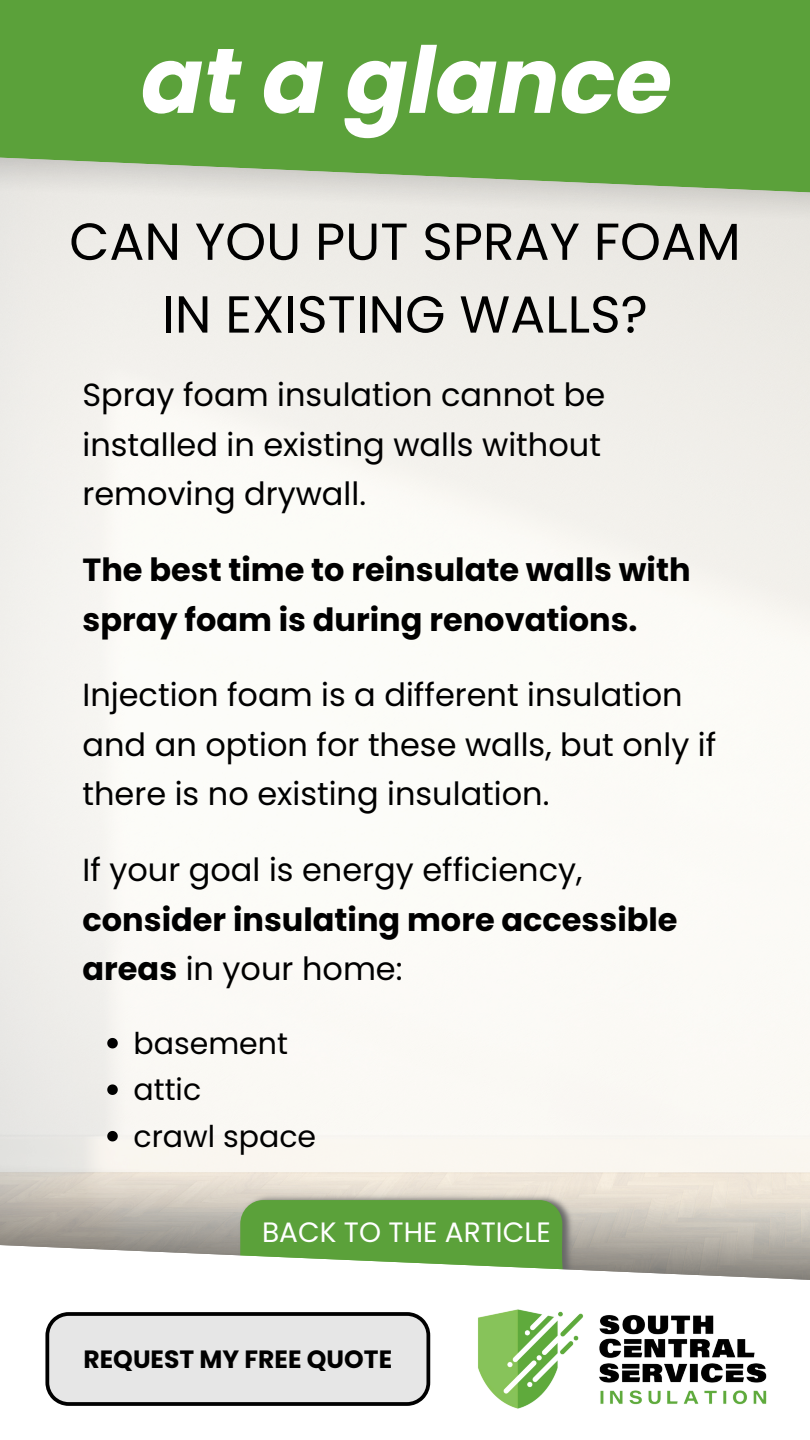
<style>
.page{position:relative;width:810px;height:1440px;background:#fff}
.page>*{position:absolute;margin:0;border:0;box-sizing:border-box;transform-origin:0 0}
.t1{font:italic 700 92px "Poppins";color:#fff}
.t2{font:52px/72.8px "Poppins";color:#000;text-align:center}
.t3{font:32px/49.5px "Poppins";color:#000}
.t4{font:700 32px/49.5px "Poppins";color:#000}
.t5{font:30px "Poppins";color:#000}
.t6{font:28px "Poppins";color:#fff}
.t7{font:700 25px "Poppins";color:#000}
.s1{font-weight:700}
</style>
<div class="page">
<img style="left:229px;top:1193px;width:355px;height:51px">
<svg style="left:0;top:1244px;width:810px;height:36px"></svg>
<img style="left:510px;top:1313px;width:257px;height:96px">
<svg style="left:0;top:0;width:810px;height:193px;fill:#5ba13a"></svg>
<svg style="left:45px;top:1200px;width:528px;height:206px"></svg>
<svg style="left:107px;top:1038px;width:11px;height:10px"></svg>
<svg style="left:107px;top:1084px;width:11px;height:11px"></svg>
<svg style="left:107px;top:1131px;width:11px;height:10px"></svg>
<p class="t1" style="left:141px;top:16px;width:533px">at a glance</p>
<p class="t2" style="left:69px;top:205px;width:673px">CAN YOU PUT SPRAY FOAM<br>IN EXISTING WALLS?</p>
<h3 class="t3" style="left:83px;top:371px;width:524px">Spray foam insulation cannot be installed in existing walls without removing drywall.</h3>
<h4 class="t4" style="left:83px;top:545px;width:610px">The best time to reinsulate walls with spray foam is during renovations.</h4>
<h4 class="t3" style="left:83px;top:671px;width:635px">Injection foam is a different insulation and an option for these walls, but only if there is no existing insulation.</h4>
<p class="t3" style="left:83px;top:845px;width:597px">If your goal is energy efficiency, <span class="s1">consider insulating more accessible areas</span> in your home:</p>
<p class="t5" style="left:134px;top:1022px;width:156px">basement</p>
<p class="t5" style="left:134px;top:1069px;width:69px">attic</p>
<p class="t5" style="left:134px;top:1115px;width:184px">crawl space</p>
<h1 class="t6" style="left:262px;top:1212px;width:290px">BACK TO THE ARTICLE</h1>
<h4 class="t7" style="left:84px;top:1341px;width:310px">REQUEST MY FREE QUOTE</h4>
</div>
